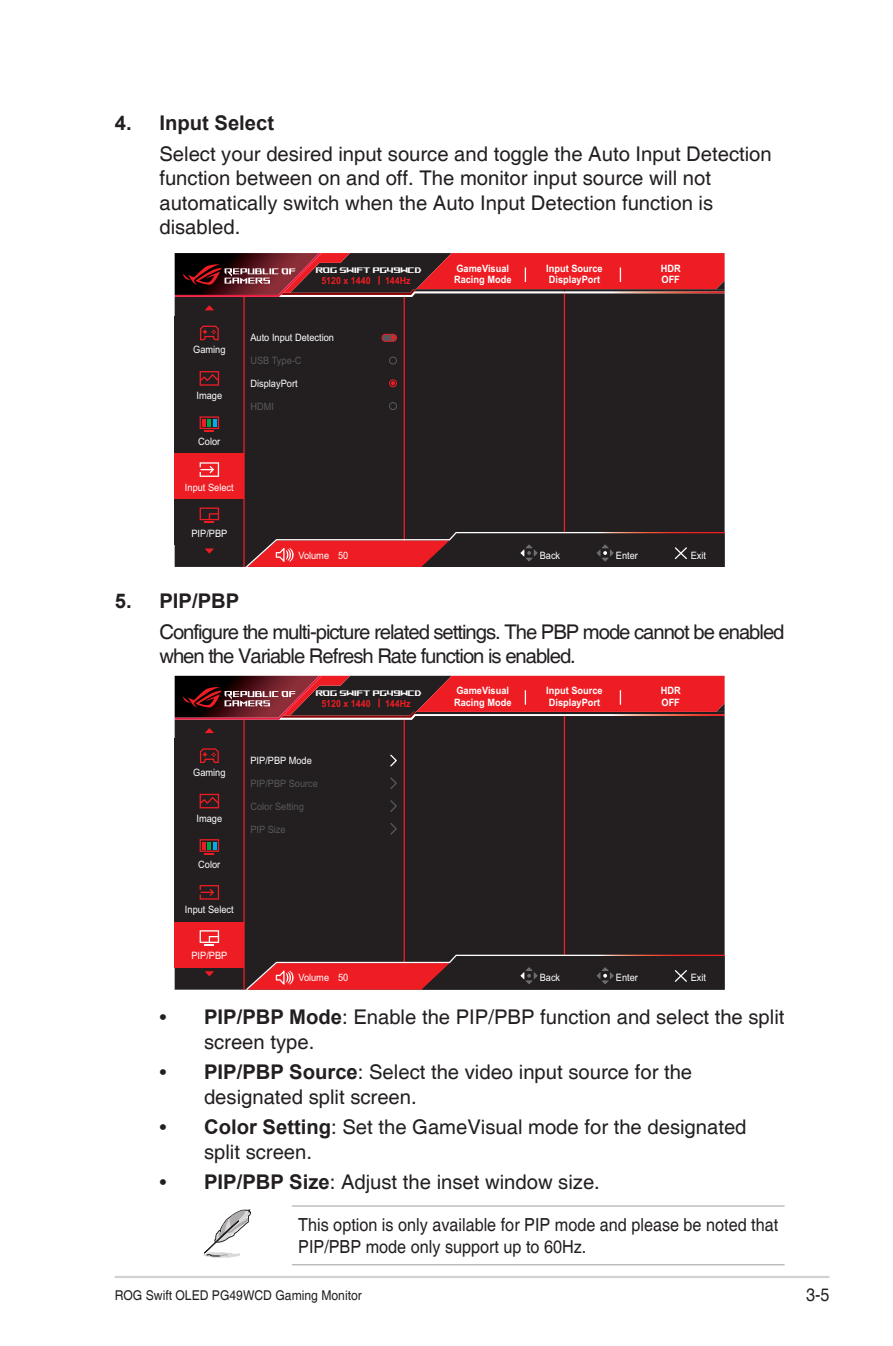
<style>
.page{position:relative;width:893px;height:1346px;background:#fff}
.page>*{position:absolute;margin:0;border:0;box-sizing:border-box;transform-origin:0 0}
.Body_Text_Indent{font:20.25px/24.3px "Helvetica";color:#231f20}
.Body_Text_Indent-2{font:20.25px/24.3px "Helvetica";letter-spacing:-.05em;color:#231f20}
.t1{font:700 20.25px "Arial";color:#231f20}
.Message_List__no_bullet{font:18px/21.6px "Helvetica";color:#231f20;scale:.9 1}
.t2{font:13.5px "Helvetica";color:#231f20;scale:.9 1}
.t3{font:10.12px "Arial";color:#fff;scale:.91 1}
.t4{font:700 10.12px "Arial";color:#fff;scale:.91 1}
.t5{font:10.12px "Arial";color:#57585a;scale:.91 1}
.t6{font:700 9.67px "Arial";color:#ee1d23;scale:.91 1}
.t7{font:7.88px "ROG Fonts";color:#fff}
.s1{font-family:"Arial";font-weight:700}
</style>
<div class="page">
<hr style="left:115px;top:1276px;width:714px;height:2px;background:#d1d2d4">
<div style="left:175px;top:297px;width:550px;height:270px;background:#231f20"></div>
<div style="left:244px;top:326px;width:160px;height:23px;background:#231f20"></div>
<div style="left:382px;top:334px;width:14px;height:7px;background:#57585a;border-radius:3px"></div>
<svg style="left:391px;top:336px;width:4px;height:4px"></svg>
<div style="left:381px;top:334px;width:16px;height:8px;border:1px solid #ee1d23;border-radius:3px"></div>
<div style="left:244px;top:440px;width:160px;height:23px;background:#231f20"></div>
<div style="left:244px;top:463px;width:160px;height:23px;background:#231f20"></div>
<div style="left:244px;top:486px;width:160px;height:22px;background:#231f20"></div>
<div style="left:244px;top:417px;width:160px;height:23px;background:#231f20"></div>
<div style="left:175px;top:316px;width:69px;height:45px;background:#231f20"></div>
<div style="left:175px;top:361px;width:69px;height:46px;background:#231f20"></div>
<div style="left:175px;top:407px;width:69px;height:46px;background:#231f20"></div>
<div style="left:175px;top:453px;width:69px;height:46px;background:#ee1d23"></div>
<div style="left:175px;top:499px;width:69px;height:46px;background:#231f20"></div>
<svg style="left:200px;top:305px;width:19px;height:249px"></svg>
<div style="left:244px;top:349px;width:160px;height:23px;background:#231f20"></div>
<div style="left:389px;top:357px;width:8px;height:7px;border:1px solid #57585a;border-radius:50%"></div>
<div style="left:244px;top:395px;width:160px;height:22px;background:#231f20"></div>
<div style="left:389px;top:402px;width:8px;height:8px;border:1px solid #57585a;border-radius:50%"></div>
<div style="left:244px;top:372px;width:160px;height:23px;background:#231f20"></div>
<div style="left:389px;top:379px;width:8px;height:8px;border:1px solid #ee1d23;border-radius:50%"></div>
<svg style="left:391px;top:381px;width:4px;height:4px"></svg>
<hr style="left:243px;top:297px;width:2px;height:270px;background:#ee1d23">
<hr style="left:404px;top:297px;width:1px;height:270px;background:#ee1d23">
<hr style="left:564px;top:277px;width:1px;height:290px;background:#ee1d23">
<svg style="left:175px;top:253px;width:550px;height:44px;background:#97282c"></svg>
<svg style="left:245px;top:532px;width:480px;height:35px;background:#632729"></svg>
<div style="left:175px;top:719px;width:550px;height:270px;background:#231f20"></div>
<div style="left:244px;top:749px;width:160px;height:23px;background:#231f20"></div>
<svg style="left:390px;top:754px;width:7px;height:13px"></svg>
<div style="left:244px;top:772px;width:160px;height:23px;background:#231f20"></div>
<svg style="left:390px;top:777px;width:7px;height:12px"></svg>
<div style="left:244px;top:863px;width:160px;height:23px;background:#231f20"></div>
<div style="left:244px;top:886px;width:160px;height:22px;background:#231f20"></div>
<div style="left:244px;top:908px;width:160px;height:23px;background:#231f20"></div>
<div style="left:244px;top:795px;width:160px;height:22px;background:#231f20"></div>
<svg style="left:390px;top:800px;width:7px;height:12px"></svg>
<div style="left:244px;top:817px;width:160px;height:23px;background:#231f20"></div>
<svg style="left:390px;top:823px;width:7px;height:12px"></svg>
<div style="left:244px;top:840px;width:160px;height:23px;background:#231f20"></div>
<div style="left:175px;top:738px;width:69px;height:46px;background:#231f20"></div>
<div style="left:175px;top:784px;width:69px;height:46px;background:#231f20"></div>
<div style="left:175px;top:830px;width:69px;height:46px;background:#231f20"></div>
<div style="left:175px;top:876px;width:69px;height:46px;background:#231f20"></div>
<div style="left:175px;top:922px;width:69px;height:45px;background:#ee1d23"></div>
<svg style="left:200px;top:728px;width:19px;height:248px"></svg>
<hr style="left:243px;top:719px;width:2px;height:270px;background:#ee1d23">
<hr style="left:404px;top:719px;width:1px;height:270px;background:#ee1d23">
<hr style="left:564px;top:700px;width:1px;height:289px;background:#ee1d23">
<svg style="left:175px;top:676px;width:550px;height:43px;background:#96272b"></svg>
<svg style="left:245px;top:955px;width:480px;height:34px;background:#632729"></svg>
<hr style="left:292px;top:1205px;width:492px;height:1px;background:#a8a9ad">
<hr style="left:292px;top:1264px;width:492px;height:1px;background:#a8a9ad">
<svg style="left:203px;top:1209px;width:48px;height:49px"></svg>
<p class="t1" style="left:115px;top:109px;width:161px">4. Input Select</p>
<p class="Body_Text_Indent" style="left:159px;top:142px;width:614px">Select your desired input source and toggle the Auto Input Detection function between on and off. The monitor input source will not automatically switch when the Auto Input Detection function is disabled.</p>
<p class="t7" style="left:316px;top:266px;width:107px">ROG SWIFT PG49WCD</p>
<p class="t6" style="left:321px;top:274px;width:56px">5120 x 1440</p>
<p class="t6" style="left:385px;top:274px;width:30px">144Hz</p>
<p class="t4" style="left:456px;top:261px;width:59px">GameVisual</p>
<p class="t4" style="left:454px;top:272px;width:65px">Racing Mode</p>
<p class="t4" style="left:546px;top:261px;width:64px">Input Source</p>
<p class="t4" style="left:549px;top:272px;width:58px">DisplayPort</p>
<p class="t4" style="left:661px;top:261px;width:23px">HDR</p>
<p class="t4" style="left:661px;top:272px;width:22px">OFF</p>
<p class="t3" style="left:193px;top:343px;width:37px">Gaming</p>
<p class="t3" style="left:197px;top:388px;width:30px">Image</p>
<p class="t3" style="left:198px;top:434px;width:26px">Color</p>
<p class="t3" style="left:185px;top:480px;width:55px">Input Select</p>
<p class="t3" style="left:191px;top:526px;width:41px">PIP/PBP</p>
<p class="t3" style="left:250px;top:331px;width:93px">Auto Input Detection</p>
<p class="t5" style="left:250px;top:354px;width:58px">USB Type-C</p>
<p class="t3" style="left:250px;top:377px;width:53px">DisplayPort</p>
<p class="t5" style="left:250px;top:400px;width:27px">HDMI</p>
<p class="t3" style="left:298px;top:548px;width:56px">Volume 50</p>
<p class="t3" style="left:540px;top:548px;width:24px">Back</p>
<p class="t3" style="left:616px;top:548px;width:26px">Enter</p>
<p class="t3" style="left:691px;top:548px;width:18px">Exit</p>
<p class="t1" style="left:115px;top:587px;width:126px">5. PIP/PBP</p>
<p class="Body_Text_Indent-2" style="left:159px;top:620px;width:627px">Configure the multi-picture related settings. The PBP mode cannot be enabled when the Variable Refresh Rate function is enabled.</p>
<p class="t7" style="left:316px;top:688px;width:107px">ROG SWIFT PG49WCD</p>
<p class="t6" style="left:321px;top:696px;width:56px">5120 x 1440</p>
<p class="t6" style="left:385px;top:696px;width:30px">144Hz</p>
<p class="t3" style="left:193px;top:765px;width:37px">Gaming</p>
<p class="t3" style="left:197px;top:811px;width:30px">Image</p>
<p class="t3" style="left:198px;top:857px;width:26px">Color</p>
<p class="t3" style="left:185px;top:903px;width:55px">Input Select</p>
<p class="t3" style="left:191px;top:949px;width:41px">PIP/PBP</p>
<p class="t3" style="left:250px;top:753px;width:69px">PIP/PBP Mode</p>
<p class="t5" style="left:250px;top:776px;width:76px">PIP/PBP Source</p>
<p class="t5" style="left:250px;top:799px;width:60px">Color Setting</p>
<p class="t5" style="left:250px;top:822px;width:40px">PIP Size</p>
<p class="t4" style="left:456px;top:684px;width:59px">GameVisual</p>
<p class="t4" style="left:454px;top:695px;width:65px">Racing Mode</p>
<p class="t4" style="left:546px;top:684px;width:64px">Input Source</p>
<p class="t4" style="left:549px;top:695px;width:58px">DisplayPort</p>
<p class="t4" style="left:661px;top:684px;width:23px">HDR</p>
<p class="t4" style="left:661px;top:695px;width:22px">OFF</p>
<p class="t3" style="left:298px;top:971px;width:56px">Volume 50</p>
<p class="t3" style="left:540px;top:971px;width:24px">Back</p>
<p class="t3" style="left:616px;top:971px;width:26px">Enter</p>
<p class="t3" style="left:691px;top:971px;width:18px">Exit</p>
<p class="Body_Text_Indent" style="left:204px;top:1006px;width:582px;text-indent:-45px"><span class="s1">• PIP/PBP Mode</span>: Enable the PIP/PBP function and select the split screen type.</p>
<p class="Body_Text_Indent" style="left:204px;top:1061px;width:490px;text-indent:-45px"><span class="s1">• PIP/PBP Source</span>: Select the video input source for the designated split screen.</p>
<p class="Body_Text_Indent" style="left:204px;top:1116px;width:544px;text-indent:-45px"><span class="s1">• Color Setting</span>: Set the GameVisual mode for the designated split screen.</p>
<p class="Body_Text_Indent" style="left:159px;top:1171px;width:442px"><span class="s1">• PIP/PBP Size</span>: Adjust the inset window size.</p>
<p class="Message_List__no_bullet" style="left:298px;top:1214px;width:535px">This option is only available for PIP mode and please be noted that<br>PIP/PBP mode only support up to 60Hz.</p>
<p class="t2" style="left:115px;top:1287px;width:276px">ROG Swift OLED PG49WCD Gaming Monitor</p>
<p class="Message_List__no_bullet" style="left:806px;top:1284px;width:28px">3-5</p>
</div>
